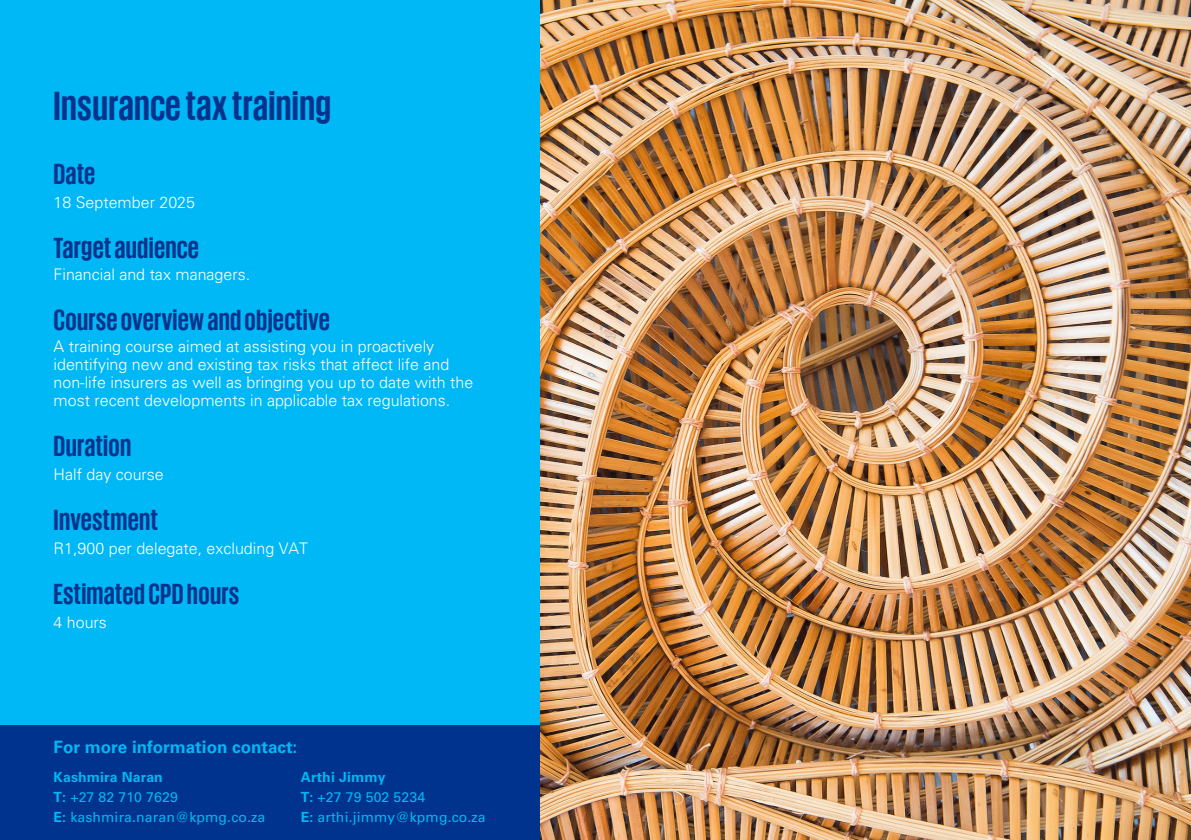
<style>
.page{position:relative;width:1191px;height:840px;background:#fff}
.page>*{position:absolute;margin:0;border:0;box-sizing:border-box;transform-origin:0 0}
.Cover_Subhead_Bold{font:700 42px "KPMG";letter-spacing:.01em;color:#00338d}
.Cover_Subhead_Bold-2{font:700 30px "KPMG";letter-spacing:.01em;color:#00338d}
.Folio_Left{font:700 17px "Univers LT Std";color:#00b8f5}
.Folio_Left-2{font:300 16px/18px "Univers LT Std";color:#fff}
.Folio_Left-3{font:14px "Univers LT Std";letter-spacing:.01em;color:#00b8f5}
.Folio_Left-4{font:700 14px "Univers LT Std";letter-spacing:.01em;color:#00b8f5}
.s1{font-weight:700}
</style>
<div class="page">
<div style="left:0;top:0;width:542px;height:839px;background:#00b8f5"></div>
<div style="left:0;top:725px;width:542px;height:114px;background:#00338d"></div>
<img style="left:540px;top:0;width:651px;height:839px">
<p class="Cover_Subhead_Bold" style="left:54px;top:85px;width:279px">Insurance tax training</p>
<p class="Cover_Subhead_Bold-2" style="left:54px;top:159px;width:43px">Date</p>
<p class="Folio_Left-2" style="left:54px;top:193px;width:143px">18 September 2025</p>
<p class="Cover_Subhead_Bold-2" style="left:54px;top:233px;width:147px">Target audience</p>
<p class="Folio_Left-2" style="left:54px;top:265px;width:198px">Financial and tax managers.</p>
<p class="Cover_Subhead_Bold-2" style="left:54px;top:305px;width:278px">Course overview and objective</p>
<p class="Folio_Left-2" style="left:54px;top:337px;width:421px">A training course aimed at assisting you in proactively identifying new and existing tax risks that affect life and non-life insurers as well as bringing you up to date with the most recent developments in applicable tax regulations.</p>
<p class="Cover_Subhead_Bold-2" style="left:54px;top:431px;width:79px">Duration</p>
<p class="Folio_Left-2" style="left:54px;top:465px;width:112px">Half day course</p>
<p class="Cover_Subhead_Bold-2" style="left:54px;top:505px;width:106px">Investment</p>
<p class="Folio_Left-2" style="left:54px;top:539px;width:256px">R1,900 per delegate, excluding VAT</p>
<p class="Cover_Subhead_Bold-2" style="left:54px;top:579px;width:187px">Estimated CPD hours</p>
<p class="Folio_Left-2" style="left:54px;top:613px;width:55px">4 hours</p>
<p class="Folio_Left" style="left:54px;top:736px;width:245px">For more information contact:</p>
<p class="Folio_Left-4" style="left:54px;top:768px;width:111px">Kashmira Naran</p>
<p class="Folio_Left-3" style="left:54px;top:788px;width:126px"><span class="s1">T:</span> +27 82 710 7629</p>
<p class="Folio_Left-3" style="left:54px;top:808px;width:213px"><span class="s1">E:</span> kashmira.naran@kpmg.co.za</p>
<p class="Folio_Left-4" style="left:301px;top:768px;width:86px">Arthi Jimmy</p>
<p class="Folio_Left-3" style="left:301px;top:788px;width:126px"><span class="s1">T:</span> +27 79 502 5234</p>
<p class="Folio_Left-3" style="left:301px;top:808px;width:186px"><span class="s1">E:</span> arthi.jimmy@kpmg.co.za</p>
</div>
